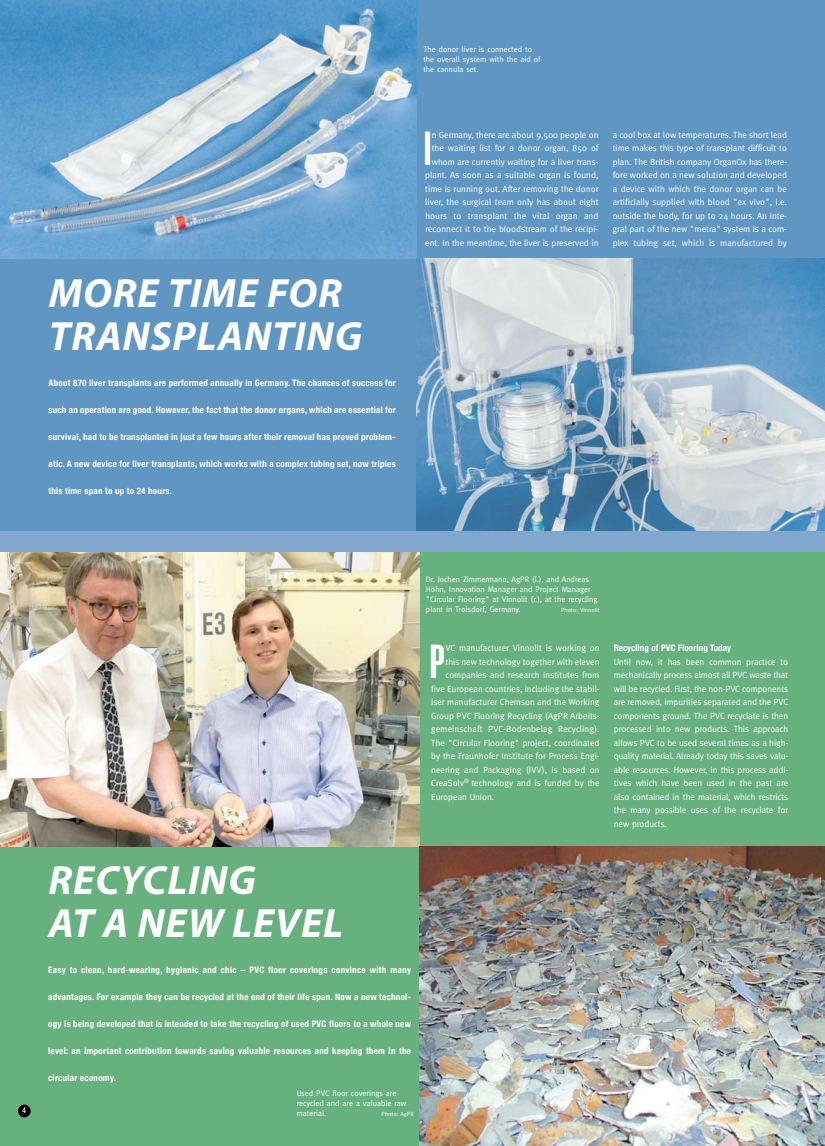
<style>
.page{position:relative;width:825px;height:1146px;background:#fff}
.page>*{position:absolute;margin:0;border:0;box-sizing:border-box;transform-origin:0 0}
.t1{font:900 extra-condensed 46.9px "Helvetica LT";color:#fff}
.t2{font:italic 700 41px/43px "Myriad Pro";letter-spacing:.02em;color:#fff}
.t3{font:9px/13.5px "Meta";color:#fff;text-align:justify}
.t4{font:700 condensed 9px "Helvetica Neue";letter-spacing:.03em;color:#fff}
.t5{font:700 condensed 9px "Helvetica Neue";letter-spacing:.01em;color:#fff}
.t6{font:8px/10px "Meta";color:#fff}
.t7{font:8px "Amoebia Sans";color:#fff}
.t8{font:6px "Meta";color:#fff}
</style>
<div class="page">
<div style="left:0;top:550px;width:825px;height:595px;background:#67b17f"></div>
<div style="left:0;top:0;width:825px;height:541px;background:#5f96c2"></div>
<img style="left:0;top:0;width:416px;height:258px">
<img style="left:0;top:551px;width:419px;height:295px">
<img style="left:419px;top:845px;width:406px;height:300px">
<div style="left:18px;top:1104px;width:13px;height:13px;background:#000;border-radius:50%"></div>
<img style="left:416px;top:258px;width:409px;height:273px">
<div style="left:0;top:531px;width:825px;height:20px;background:#80a7ce"></div>
<h2 class="t2" style="left:49px;top:270px;width:315px">MORE TIME FOR<br>TRANSPLANTING</h2>
<p class="t4" style="left:48px;top:377px;width:349px">About 870 liver transplants are performed annually in Germany. The chances of success for</p>
<p class="t4" style="left:48px;top:404px;width:349px">such an operation are good. However, the fact that the donor organs, which are essential for</p>
<p class="t4" style="left:48px;top:431px;width:349px">survival, had to be transplanted in just a few hours after their removal has proved problem-</p>
<p class="t4" style="left:48px;top:458px;width:349px">atic. A new device for liver transplants, which works with a complex tubing set, now triples</p>
<p class="t4" style="left:48px;top:485px;width:125px">this time span to up to 24 hours.</p>
<p class="t6" style="left:423px;top:44px;width:119px">The donor liver is connected to the overall system with the aid of the cannula set.</p>
<p class="t3" style="left:425px;top:128px;width:175px;text-align:right">n Germany, there are about 9,500 people on the waiting list for a donor organ, 850 of whom are currently waiting for a liver trans&shy;plant. As soon as a suitable organ is found, time is running out. After removing the donor liver, the surgical team only has about eight hours to transplant the vital organ and reconnect it to the bloodstream of the recipi&shy;ent. In the meantime, the liver is preserved in</p>
<p class="t3" style="left:613px;top:128px;width:176px">a cool box at low temperatures. The short lead time makes this type of transplant difficult to plan. The British company OrganOx has there&shy;fore worked on a new solution and developed a device with which the donor organ can be artificially supplied with blood "ex vivo", i.e. outside the body, for up to 24 hours. An inte&shy;gral part of the new "metra" system is a com&shy;plex tubing set, which is manufactured by</p>
<h1 class="t1" style="left:424px;top:121px;width:6px">I</h1>
<p class="t7" style="left:22px;top:1105px;width:6px">4</p>
<p class="t6" style="left:426px;top:574px;width:173px">Dr. Jochen Zimmermann, AgPR (l.), and Andreas Höhn, Innovation Manager and Project Manager "Circular Flooring" at Vinnolit (r.), at the recycling plant in Troisdorf, Germany.</p>
<p class="t8" style="left:561px;top:606px;width:40px">Photo: Vinnolit</p>
<h1 class="t1" style="left:430px;top:634px;width:17px">P</h1>
<p class="t3" style="left:445px;top:641px;width:156px">VC manufacturer Vinnolit is working on</p>
<p class="t3" style="left:445px;top:654px;width:156px">this new technology together with eleven</p>
<p class="t3" style="left:445px;top:668px;width:156px">companies and research institutes from</p>
<p class="t3" style="left:431px;top:681px;width:169px">five European countries, including the stabil-</p>
<p class="t3" style="left:431px;top:695px;width:170px">iser manufacturer Chemson and the Working</p>
<p class="t3" style="left:431px;top:708px;width:169px">Group PVC Flooring Recycling (AgPR Arbeits-</p>
<p class="t3" style="left:431px;top:722px;width:170px">gemeinschaft PVC-Bodenbelag Recycling).</p>
<p class="t3" style="left:431px;top:735px;width:170px">The "Circular Flooring" project, coordinated</p>
<p class="t3" style="left:431px;top:749px;width:170px">by the Fraunhofer Institute for Process Engi-</p>
<p class="t3" style="left:431px;top:762px;width:170px">neering and Packaging (IVV), is based on</p>
<p class="t3" style="left:431px;top:776px;width:170px">CreaSolv<sup>®</sup> technology and is funded by the</p>
<p class="t3" style="left:431px;top:789px;width:65px">European Union.</p>
<p class="t5" style="left:614px;top:642px;width:119px">Recycling of PVC Flooring Today</p>
<p class="t3" style="left:614px;top:654px;width:176px">Until now, it has been common practice to mechanically process almost all PVC waste that will be recycled. First, the non-PVC components are removed, impurities separated and the PVC components ground. The PVC recyclate is then processed into new products. This approach allows PVC to be used several times as a high&shy;quality material. Already today this saves valu&shy;able resources. However, in this process addi&shy;tives which have been used in the past are also contained in the material, which restricts the many possible uses of the recyclate for new products.</p>
<h2 class="t2" style="left:49px;top:857px;width:296px">RECYCLING<br>AT A NEW LEVEL</h2>
<p class="t4" style="left:48px;top:963px;width:364px">Easy to clean, hard-wearing, hygienic and chic – PVC floor coverings convince with many</p>
<p class="t4" style="left:48px;top:990px;width:364px">advantages. For example they can be recycled at the end of their life span. Now a new technol-</p>
<p class="t4" style="left:48px;top:1017px;width:364px">ogy is being developed that is intended to take the recycling of used PVC floors to a whole new</p>
<p class="t4" style="left:48px;top:1044px;width:364px">level: an important contribution towards saving valuable resources and keeping them in the</p>
<p class="t4" style="left:48px;top:1071px;width:69px">circular economy.</p>
<p class="t6" style="left:297px;top:1087px;width:111px">Used PVC floor coverings are recycled and are a valuable raw material.</p>
<p class="t8" style="left:382px;top:1109px;width:34px">Photo: AgPR</p>
</div>
